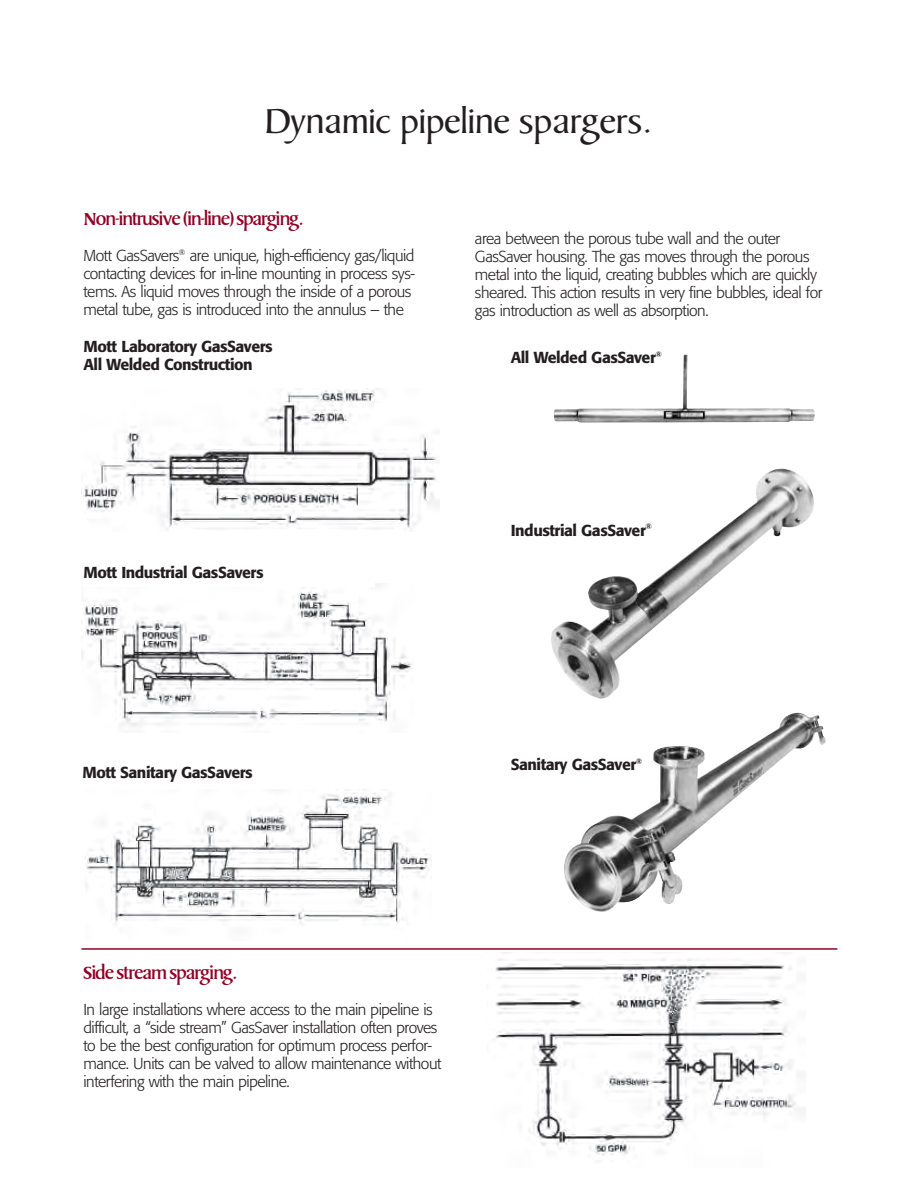
<style>
.page{position:relative;width:918px;height:1188px;background:#fff}
.page>*{position:absolute;margin:0;border:0;box-sizing:border-box;transform-origin:0 0}
.t1{font:36px "Baker Signet Rgl";letter-spacing:.02em;color:#231f20;scale:1.07 1}
.t2{font:18px "Baker Signet Mdm";letter-spacing:-.035em;color:#900126}
.t3{font:300 15.75px/18px "Formata";letter-spacing:-.03em;color:#231f20}
.t4{font:500 15.75px/18px "Formata";letter-spacing:-.03em;color:#231f20}
</style>
<div class="page">
<img style="left:82px;top:584px;width:330px;height:143px">
<img style="left:83px;top:388px;width:357px;height:142px">
<div style="left:82px;top:564px;width:293px;height:23px;background:#fff"></div>
<img style="left:493px;top:952px;width:312px;height:204px">
<img style="left:554px;top:354px;width:261px;height:68px">
<img style="left:564px;top:713px;width:262px;height:199px">
<div style="left:509px;top:349px;width:159px;height:33px;background:#fff"></div>
<img style="left:86px;top:792px;width:346px;height:132px">
<hr style="left:81px;top:948px;width:756px;height:2px;background:#900126">
<img style="left:551px;top:468px;width:263px;height:231px">
<div style="left:509px;top:522px;width:159px;height:20px;background:#fff"></div>
<h1 class="t1" style="left:265px;top:108px;width:363px">Dynamic pipeline spargers.</h1>
<p class="t2" style="left:83px;top:210px;width:222px">Non-intrusive (in-line) sparging.</p>
<p class="t3" style="left:83px;top:248px;width:333px">Mott GasSavers<sup>®</sup> are unique, high-efficiency gas/liquid contacting devices for in-line mounting in process sys&shy;tems. As liquid moves through the inside of a porous metal tube, gas is introduced into the annulus – the</p>
<p class="t4" style="left:83px;top:338px;width:191px">Mott Laboratory GasSavers<br>All Welded Construction</p>
<p class="t3" style="left:475px;top:230px;width:349px">area between the porous tube wall and the outer GasSaver housing. The gas moves through the porous metal into the liquid, creating bubbles which are quickly sheared. This action results in very fine bubbles, ideal for gas introduction as well as absorption.</p>
<p class="t4" style="left:511px;top:350px;width:153px">All Welded GasSaver<sup>®</sup></p>
<p class="t4" style="left:83px;top:564px;width:182px">Mott Industrial GasSavers</p>
<p class="t4" style="left:511px;top:522px;width:143px">Industrial GasSaver<sup>®</sup></p>
<p class="t4" style="left:82px;top:764px;width:172px">Mott Sanitary GasSavers</p>
<p class="t4" style="left:511px;top:757px;width:133px">Sanitary GasSaver<sup>®</sup></p>
<p class="t2" style="left:83px;top:964px;width:155px">Side stream sparging.</p>
<p class="t3" style="left:83px;top:1002px;width:359px">In large installations where access to the main pipeline is difficult, a “side stream” GasSaver installation often proves to be the best configuration for optimum process perfor&shy;mance. Units can be valved to allow maintenance without interfering with the main pipeline.</p>
</div>
